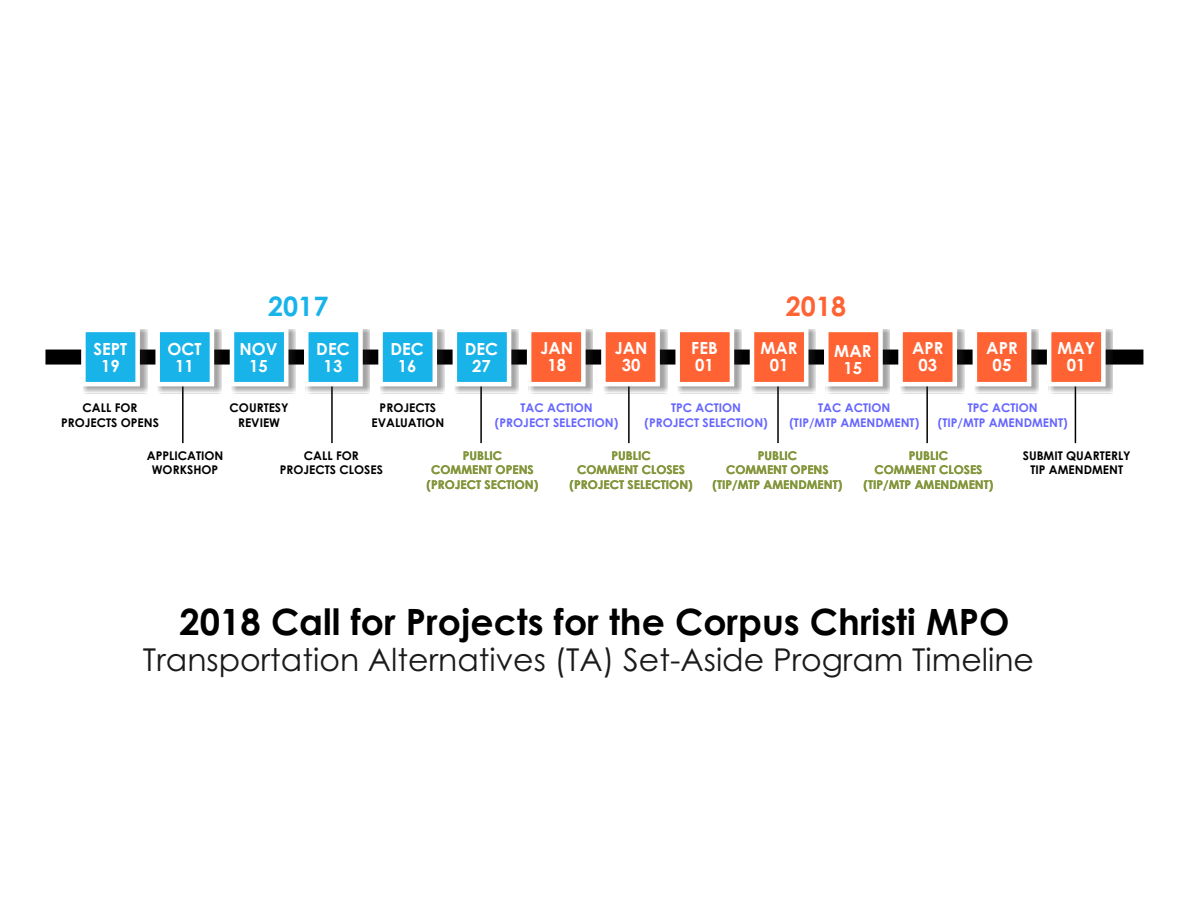
<style>
.page{position:relative;width:1188px;height:918px;background:#fff}
.page>*{position:absolute;margin:0;border:0;box-sizing:border-box;transform-origin:0 0}
.t1{font:700 36.3px "Century Gothic";color:#000}
.t2{font:31.5px "Century Gothic";color:#1a1a1a}
.t3{font:700 26.85px "Century Gothic";color:#18b3e9}
.t4{font:700 26.85px "Century Gothic";color:#ff6333}
.t5{font:700 16.65px/17px "Century Gothic";color:#fff;text-align:center}
.t6{font:700 12px/14.5px "Century Gothic";color:#83963c;text-align:center}
.t7{font:700 12px/14.5px "Century Gothic";color:#000;text-align:center}
.t8{font:700 12px/14.5px "Century Gothic";color:#66f;text-align:center}
</style>
<div class="page">
<hr style="left:628px;top:359px;width:2px;height:84px;background:#000">
<hr style="left:777px;top:359px;width:2px;height:84px;background:#000">
<hr style="left:331px;top:359px;width:2px;height:84px;background:#000">
<hr style="left:480px;top:359px;width:2px;height:84px;background:#000">
<div style="left:45px;top:350px;width:1098px;height:15px;background:#000"></div>
<div style="left:306px;top:329px;width:64px;height:64px;background:#231f20;opacity:.4"></div>
<svg style="left:302px;top:329px;width:63px;height:60px"></svg>
<div style="left:380px;top:329px;width:65px;height:64px;background:#231f20;opacity:.4"></div>
<svg style="left:376px;top:329px;width:63px;height:60px"></svg>
<div style="left:454px;top:329px;width:65px;height:64px;background:#231f20;opacity:.4"></div>
<svg style="left:450px;top:329px;width:64px;height:60px"></svg>
<div style="left:529px;top:329px;width:64px;height:64px;background:#231f20;opacity:.4"></div>
<svg style="left:525px;top:329px;width:63px;height:60px"></svg>
<div style="left:603px;top:329px;width:64px;height:64px;background:#231f20;opacity:.4"></div>
<svg style="left:599px;top:329px;width:63px;height:60px"></svg>
<div style="left:677px;top:329px;width:65px;height:64px;background:#231f20;opacity:.4"></div>
<svg style="left:673px;top:329px;width:63px;height:60px"></svg>
<div style="left:751px;top:329px;width:65px;height:64px;background:#231f20;opacity:.4"></div>
<svg style="left:747px;top:329px;width:64px;height:60px"></svg>
<div style="left:826px;top:329px;width:64px;height:64px;background:#231f20;opacity:.4"></div>
<svg style="left:822px;top:329px;width:63px;height:60px"></svg>
<hr style="left:926px;top:359px;width:2px;height:84px;background:#000">
<hr style="left:1075px;top:359px;width:1px;height:84px;background:#000">
<hr style="left:182px;top:359px;width:2px;height:84px;background:#000">
<div style="left:83px;top:329px;width:64px;height:64px;background:#231f20;opacity:.4"></div>
<svg style="left:79px;top:329px;width:63px;height:60px"></svg>
<div style="left:157px;top:329px;width:65px;height:64px;background:#231f20;opacity:.4"></div>
<svg style="left:153px;top:329px;width:63px;height:60px"></svg>
<div style="left:231px;top:329px;width:65px;height:64px;background:#231f20;opacity:.4"></div>
<svg style="left:227px;top:329px;width:64px;height:60px"></svg>
<div style="left:900px;top:329px;width:65px;height:64px;background:#231f20;opacity:.4"></div>
<svg style="left:896px;top:329px;width:63px;height:60px"></svg>
<div style="left:974px;top:329px;width:65px;height:64px;background:#231f20;opacity:.4"></div>
<svg style="left:970px;top:329px;width:64px;height:60px"></svg>
<div style="left:1049px;top:329px;width:64px;height:64px;background:#231f20;opacity:.4"></div>
<svg style="left:1045px;top:329px;width:63px;height:60px"></svg>
<h3 class="t3" style="left:268px;top:296px;width:62px">2017</h3>
<h3 class="t4" style="left:786px;top:296px;width:62px">2018</h3>
<h3 class="t5" style="left:94px;top:342px;width:35px">SEPT<br>19</h3>
<h3 class="t5" style="left:167px;top:342px;width:36px">OCT<br>11</h3>
<h3 class="t5" style="left:240px;top:342px;width:40px">NOV<br>15</h3>
<h3 class="t5" style="left:912px;top:341px;width:33px">APR<br>03</h3>
<h3 class="t5" style="left:986px;top:341px;width:33px">APR<br>05</h3>
<h3 class="t5" style="left:1057px;top:341px;width:39px">MAY<br>01</h3>
<p class="t7" style="left:61px;top:402px;width:99px">CALL FOR<br>PROJECTS OPENS</p>
<p class="t7" style="left:230px;top:402px;width:61px">COURTESY<br>REVIEW</p>
<p class="t7" style="left:147px;top:449px;width:78px">APPLICATION<br>WORKSHOP</p>
<h3 class="t5" style="left:316px;top:342px;width:35px">DEC<br>13</h3>
<h3 class="t5" style="left:391px;top:342px;width:35px">DEC<br>16</h3>
<h3 class="t5" style="left:465px;top:342px;width:35px">DEC<br>27</h3>
<h3 class="t5" style="left:540px;top:341px;width:34px">JAN<br>18</h3>
<h3 class="t5" style="left:615px;top:341px;width:34px">JAN<br>30</h3>
<h3 class="t5" style="left:691px;top:341px;width:28px;text-align:left">FEB<br>01</h3>
<h3 class="t5" style="left:761px;top:341px;width:39px">MAR<br>01</h3>
<h3 class="t5" style="left:834px;top:344px;width:39px">MAR<br>15</h3>
<p class="t7" style="left:372px;top:402px;width:74px">PROJECTS<br>EVALUATION</p>
<p class="t8" style="left:495px;top:402px;width:125px">TAC ACTION (PROJECT SELECTION)</p>
<p class="t8" style="left:644px;top:402px;width:125px">TPC ACTION (PROJECT SELECTION)</p>
<p class="t8" style="left:789px;top:402px;width:131px">TAC ACTION<br>(TIP/MTP AMENDMENT)</p>
<p class="t6" style="left:427px;top:449px;width:113px">PUBLIC<br>COMMENT OPENS (PROJECT SECTION)</p>
<p class="t6" style="left:569px;top:449px;width:125px">PUBLIC<br>COMMENT CLOSES (PROJECT SELECTION)</p>
<p class="t6" style="left:712px;top:449px;width:131px">PUBLIC<br>COMMENT OPENS (TIP/MTP AMENDMENT)</p>
<p class="t6" style="left:864px;top:449px;width:131px">PUBLIC<br>COMMENT CLOSES (TIP/MTP AMENDMENT)</p>
<p class="t8" style="left:938px;top:402px;width:131px">TPC ACTION<br>(TIP/MTP AMENDMENT)</p>
<p class="t7" style="left:1023px;top:449px;width:109px">SUBMIT QUARTERLY<br>TIP AMENDMENT</p>
<p class="t7" style="left:280px;top:449px;width:105px">CALL FOR<br>PROJECTS CLOSES</p>
<h1 class="t1" style="left:180px;top:608px;width:831px">2018 Call for Projects for the Corpus Christi MPO</h1>
<h2 class="t2" style="left:143px;top:648px;width:893px">Transportation Alternatives (TA) Set-Aside Program Timeline</h2>
</div>
